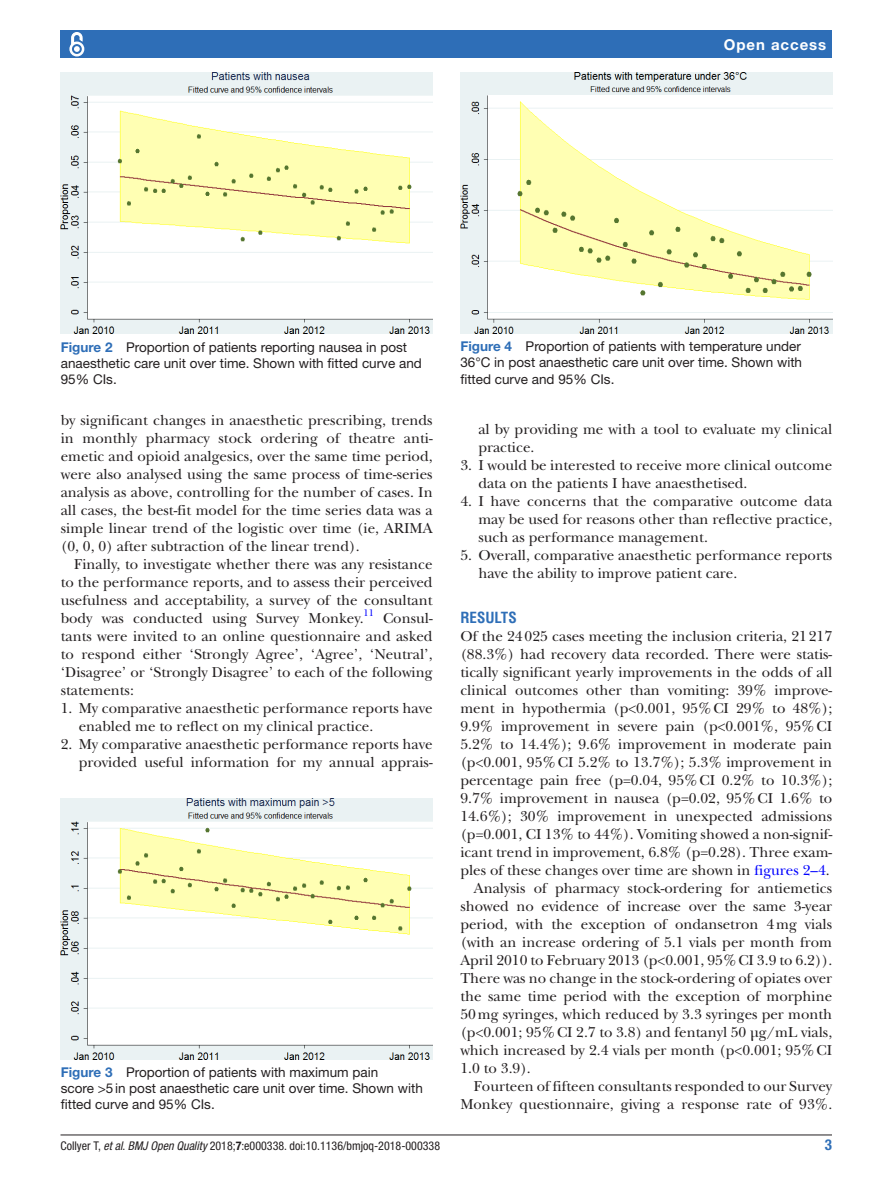
<style>
.page{position:relative;width:893px;height:1191px;background:#fff}
.page>*{position:absolute;margin:0;border:0;box-sizing:border-box;transform-origin:0 0}
.t1{font:15px/18px "New Baskerville";color:#231f20;text-align:justify}
.t2{font:700 15px "Helvetica Neue LT Std";letter-spacing:.065em;color:#fff}
.t3{font:700 condensed 15px "Helvetica LT Std";color:#2e6eb7}
.t4{font:700 condensed 15px "Helvetica Neue LT Std";color:#2e6eb7}
.t5{font:13.5px/16.2px "Helvetica Neue LT Std";color:#231f20}
.t6{font:condensed 12px "Helvetica Neue LT Std";color:#231f20}
.t7{font:9.9px "New Baskerville";color:#00f}
.s1{font-weight:700;color:#2e6eb7}
.s2{color:#00f}
.s3{font-style:italic}
.s4{font-weight:700}
</style>
<div class="page">
<hr style="left:61px;top:1134px;width:771px;height:1px;background:#231f20">
<div style="left:61px;top:31px;width:771px;height:27px;background:#2e6eb7"></div>
<svg style="left:69px;top:32px;width:16px;height:25px"></svg>
<img style="left:61px;top:73px;width:372px;height:261px">
<img style="left:61px;top:798px;width:372px;height:261px">
<img style="left:460px;top:73px;width:372px;height:260px">
<p class="t2" style="left:724px;top:35px;width:104px">Open access</p>
<p class="t5" style="left:61px;top:338px;width:363px"><span class="s1">Figure 2</span> Proportion of patients reporting nausea in post anaesthetic care unit over time. Shown with fitted curve and<br>95% CIs.</p>
<p class="t1" style="left:61px;top:411px;width:373px">by significant changes in anaesthetic prescribing, trends in monthly pharmacy stock ordering of theatre anti&shy;emetic and opioid analgesics, over the same time period, were also analysed using the same process of time-series analysis as above, controlling for the number of cases. In all cases, the best-fit model for the time series data was a simple linear trend of the logistic over time (ie, ARIMA (0, 0, 0) after subtraction of the linear trend).</p>
<p class="t1" style="left:61px;top:555px;width:373px;text-indent:14px">Finally, to investigate whether there was any resistance to the performance reports, and to assess their perceived usefulness and acceptability, a survey of the consultant body was conducted using Survey Monkey.</p>
<p class="t7" style="left:364px;top:607px;width:12px">11</p>
<p class="t1" style="left:61px;top:609px;width:373px;text-indent:322px">Consul&shy;tants were invited to an online questionnaire and asked to respond either ‘Strongly Agree’, ‘Agree’, ‘Neutral’, ‘Disagree’ or ‘Strongly Disagree’ to each of the following statements:</p>
<p class="t1" style="left:79px;top:699px;width:355px;text-indent:-18px">1. My comparative anaesthetic performance reports have enabled me to reflect on my clinical practice.</p>
<p class="t1" style="left:61px;top:735px;width:373px;text-align:right">2. My comparative anaesthetic performance reports have provided useful information for my annual apprais-</p>
<p class="t5" style="left:61px;top:1063px;width:364px"><span class="s1">Figure 3</span> Proportion of patients with maximum pain<br>score &gt;5in post anaesthetic care unit over time. Shown with fitted curve and 95% CIs.</p>
<p class="t5" style="left:460px;top:338px;width:343px;text-align:justify"><span class="s1">Figure 4</span> Proportion of patients with temperature under 36°C in post anaesthetic care unit over time. Shown with fitted curve and 95% CIs.</p>
<p class="t1" style="left:478px;top:420px;width:355px">al by providing me with a tool to evaluate my clinical practice.</p>
<p class="t1" style="left:478px;top:456px;width:355px;text-indent:-18px">3. I would be interested to receive more clinical outcome data on the patients I have anaesthetised.</p>
<p class="t1" style="left:478px;top:492px;width:355px;text-indent:-18px">4. I have concerns that the comparative outcome data may be used for reasons other than reflective practice, such as performance management.</p>
<p class="t1" style="left:478px;top:546px;width:355px;text-indent:-18px">5. Overall, comparative anaesthetic performance reports have the ability to improve patient care.</p>
<p class="t3" style="left:460px;top:608px;width:58px">RESULTS</p>
<p class="t1" style="left:460px;top:627px;width:373px">Of the 24025 cases meeting the inclusion criteria, 21217</p>
<p class="t1" style="left:460px;top:645px;width:373px">(88.3%) had recovery data recorded. There were statis-</p>
<p class="t1" style="left:460px;top:663px;width:373px">tically significant yearly improvements in the odds of all</p>
<p class="t1" style="left:460px;top:681px;width:373px">clinical outcomes other than vomiting: 39% improve-</p>
<p class="t1" style="left:460px;top:699px;width:373px">ment in hypothermia (p&lt;0.001, 95%CI 29% to 48%);</p>
<p class="t1" style="left:460px;top:717px;width:373px">9.9% improvement in severe pain (p&lt;0.001%, 95%CI</p>
<p class="t1" style="left:460px;top:735px;width:373px">5.2% to 14.4%); 9.6% improvement in moderate pain</p>
<p class="t1" style="left:460px;top:753px;width:373px">(p&lt;0.001, 95%CI 5.2% to 13.7%); 5.3% improvement in</p>
<p class="t1" style="left:460px;top:771px;width:373px">percentage pain free (p=0.04, 95%CI 0.2% to 10.3%);</p>
<p class="t1" style="left:460px;top:789px;width:373px">9.7% improvement in nausea (p=0.02, 95%CI 1.6% to</p>
<p class="t1" style="left:460px;top:807px;width:373px">14.6%); 30% improvement in unexpected admissions</p>
<p class="t1" style="left:460px;top:825px;width:373px">(p=0.001, CI 13% to 44%). Vomiting showed a non-signif-</p>
<p class="t1" style="left:460px;top:843px;width:373px">icant trend in improvement, 6.8% (p=0.28). Three exam-</p>
<p class="t1" style="left:460px;top:861px;width:371px">ples of these changes over time are shown in <span class="s2">figures 2–4</span>.</p>
<p class="t1" style="left:474px;top:879px;width:360px">Analysis of pharmacy stock-ordering for antiemetics</p>
<p class="t1" style="left:460px;top:897px;width:373px">showed no evidence of increase over the same 3-year</p>
<p class="t1" style="left:460px;top:915px;width:373px">period, with the exception of ondansetron 4mg vials</p>
<p class="t1" style="left:460px;top:933px;width:373px">(with an increase ordering of 5.1 vials per month from</p>
<p class="t1" style="left:460px;top:951px;width:373px">April 2010 to February 2013 (p&lt;0.001, 95%CI 3.9 to 6.2)).</p>
<p class="t1" style="left:460px;top:969px;width:373px">There was no change in the stock-ordering of opiates over</p>
<p class="t1" style="left:460px;top:987px;width:373px">the same time period with the exception of morphine</p>
<p class="t1" style="left:460px;top:1005px;width:373px">50mg syringes, which reduced by 3.3 syringes per month</p>
<p class="t1" style="left:460px;top:1023px;width:373px">(p&lt;0.001; 95%CI 2.7 to 3.8) and fentanyl 50 µg/mL vials,</p>
<p class="t1" style="left:460px;top:1041px;width:373px">which increased by 2.4 vials per month (p&lt;0.001; 95%CI</p>
<p class="t1" style="left:460px;top:1059px;width:72px">1.0 to 3.9).</p>
<p class="t1" style="left:474px;top:1077px;width:360px">Fourteen of fifteen consultants responded to our Survey</p>
<p class="t1" style="left:460px;top:1095px;width:373px">Monkey questionnaire, giving a response rate of 93%.</p>
<p class="t6" style="left:61px;top:1138px;width:381px">Collyer T, <span class="s3">et al</span>. <span class="s3">BMJ Open Quality</span> 2018;<span class="s4">7</span>:e000338. doi:10.1136/bmjoq-2018-000338</p>
<p class="t4" style="left:825px;top:1135px;width:9px">3</p>
</div>
